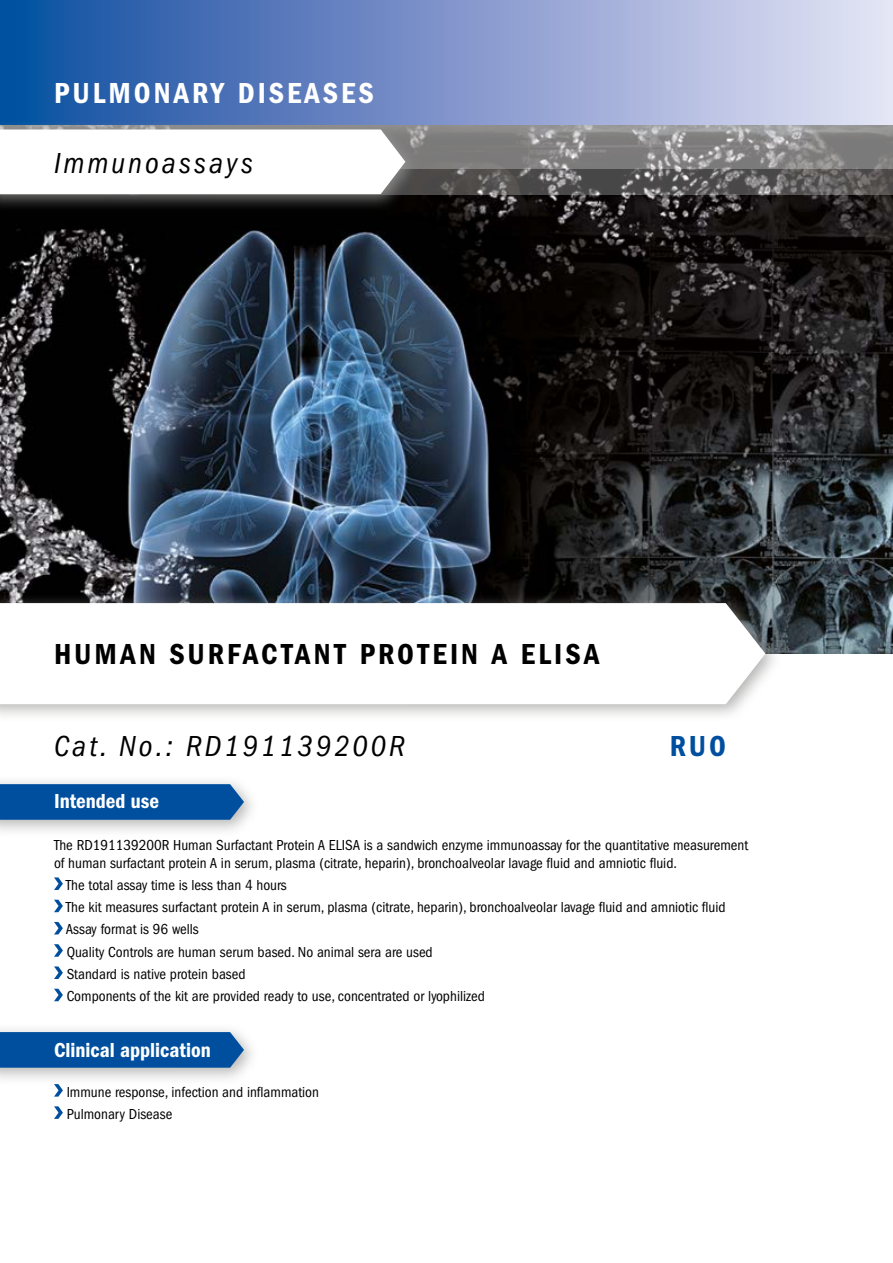
<style>
.page{position:relative;width:893px;height:1263px;background:#fff}
.page>*{position:absolute;margin:0;border:0;box-sizing:border-box;transform-origin:0 0}
.t1{font:italic condensed 30px "ITC Franklin Gothic Std";letter-spacing:.1em;color:#000}
.t2{font:30px "ITC Franklin Gothic Std Dm Cd";letter-spacing:.1em;color:#000}
.t3{font:30px "ITC Franklin Gothic Std Dm Cd";letter-spacing:.1em;color:#fff}
.t4{font:30px "ITC Franklin Gothic Std Dm Cd";color:#004f9f}
.t5{font:21px "ITC Franklin Gothic Std Dm Cd";color:#fff}
.t6{font:condensed 15px/22.2px "ITC Franklin Gothic Std";color:#000}
</style>
<div class="page">
<div style="left:0;top:1023px;width:261px;height:63px;background:#9d9d9c;opacity:.75"></div>
<svg style="left:0;top:1032px;width:244px;height:36px"></svg>
<div style="left:0;top:775px;width:261px;height:63px;background:#9d9d9c;opacity:.75"></div>
<svg style="left:0;top:784px;width:244px;height:36px"></svg>
<img style="left:0;top:194px;width:893px;height:460px">
<svg style="left:422px;top:142px;width:471px;height:52px"></svg>
<div style="left:0;top:0;width:893px;height:142px;background:#9d9d9c;opacity:.75"></div>
<svg style="left:0;top:0;width:893px;height:124px"></svg>
<div style="left:0;top:120px;width:422px;height:93px;background:#9d9d9c;opacity:.75"></div>
<svg style="left:0;top:129px;width:405px;height:65px"></svg>
<svg style="left:54px;top:877px;width:9px;height:13px"></svg>
<svg style="left:54px;top:900px;width:9px;height:12px"></svg>
<svg style="left:54px;top:922px;width:9px;height:12px"></svg>
<svg style="left:54px;top:944px;width:9px;height:13px"></svg>
<svg style="left:54px;top:966px;width:9px;height:13px"></svg>
<svg style="left:54px;top:989px;width:9px;height:12px"></svg>
<svg style="left:54px;top:1084px;width:9px;height:12px"></svg>
<svg style="left:54px;top:1106px;width:9px;height:13px"></svg>
<div style="left:0;top:594px;width:782px;height:128px;background:#9d9d9c;opacity:.75"></div>
<svg style="left:0;top:603px;width:765px;height:101px"></svg>
<h1 class="t3" style="left:54px;top:76px;width:321px">PULMONARY DISEASES</h1>
<h1 class="t1" style="left:54px;top:146px;width:201px">Immunoassays</h1>
<h1 class="t2" style="left:54px;top:636px;width:547px">HUMAN SURFACTANT PROTEIN A ELISA</h1>
<h1 class="t1" style="left:54px;top:729px;width:352px">Cat. No.: RD191139200R</h1>
<h1 class="t4" style="left:670px;top:728px;width:58px">RUO</h1>
<h2 class="t5" style="left:54px;top:789px;width:107px">Intended use</h2>
<p class="t6" style="left:54px;top:836px;width:696px;line-height:18px">The RD191139200R Human Surfactant Protein A ELISA is a sandwich enzyme immunoassay for the quantitative measurement of human surfactant protein A in serum, plasma (citrate, heparin), bronchoalveolar lavage fluid and amniotic fluid.</p>
<p class="t6" style="left:66px;top:874px;width:661px">The total assay time is less than 4 hours<br>The kit measures surfactant protein A in serum, plasma (citrate, heparin), bronchoalveolar lavage fluid and amniotic fluid Assay format is 96 wells<br>Quality Controls are human serum based. No animal sera are used<br>Standard is native protein based<br>Components of the kit are provided ready to use, concentrated or lyophilized</p>
<h2 class="t5" style="left:54px;top:1038px;width:158px">Clinical application</h2>
<p class="t6" style="left:67px;top:1080px;width:254px">Immune response, infection and inflammation<br>Pulmonary Disease</p>
</div>
